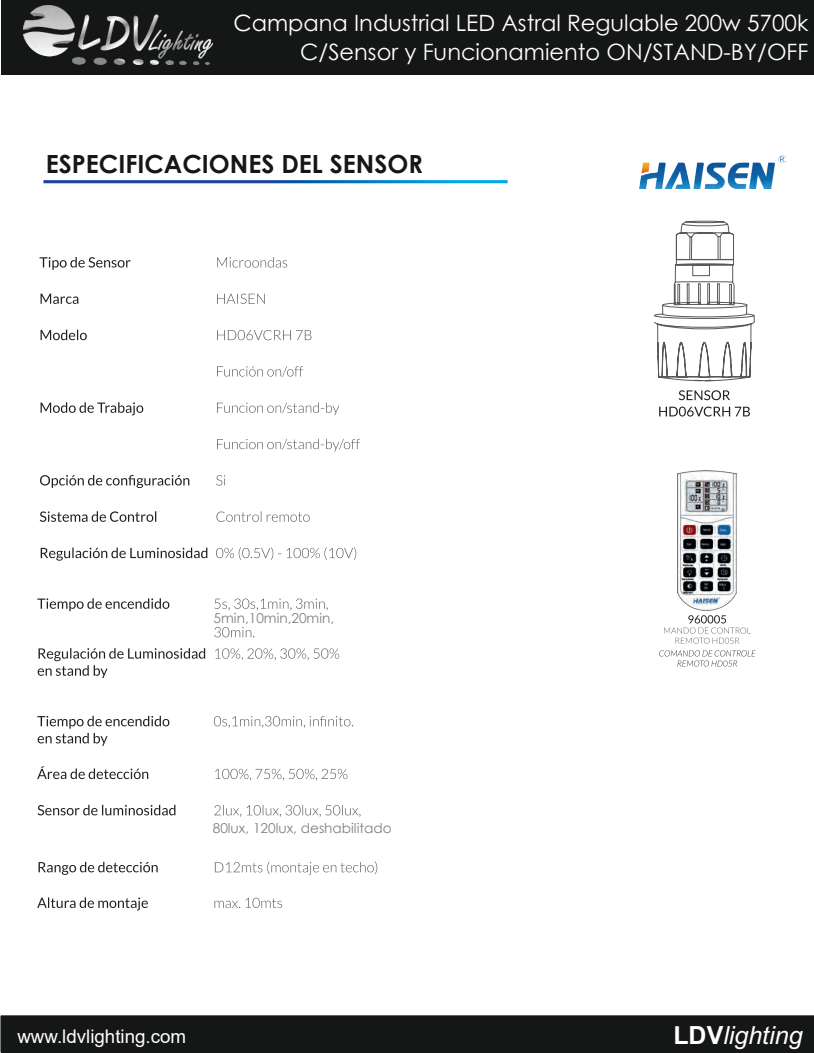
<style>
.page{position:relative;width:814px;height:1053px;background:#fff}
.page>*{position:absolute;margin:0;border:0;box-sizing:border-box;transform-origin:0 0}
.t1{font:700 25px "Century Gothic";color:#151616}
.t2{font:italic 25px "Arial";color:#fff}
.t3{font:22.5px/29.1px "Century Gothic";color:#fff;text-align:right}
.t4{font:18.75px "Arial";color:#fff}
.t5{font:13.62px "Century Gothic";color:#808080}
.s1{font-weight:700;font-style:normal}
</style>
<div class="page">
<div style="left:1px;top:0;width:813px;height:75px;background:#151616"></div>
<img style="left:23px;top:5px;width:189px;height:60px">
<div style="left:1px;top:1015px;width:813px;height:37px;background:#151616"></div>
<svg style="left:654px;top:220px;width:101px;height:197px"></svg>
<svg style="left:659px;top:650px;width:96px;height:16px"></svg>
<svg style="left:664px;top:615px;width:87px;height:28px"></svg>
<img style="left:677px;top:470px;width:60px;height:140px">
<svg style="left:216px;top:547px;width:140px;height:13px"></svg>
<svg style="left:41px;top:547px;width:166px;height:13px"></svg>
<svg style="left:216px;top:511px;width:94px;height:11px"></svg>
<svg style="left:40px;top:511px;width:116px;height:11px"></svg>
<svg style="left:216px;top:475px;width:9px;height:10px"></svg>
<svg style="left:40px;top:475px;width:149px;height:13px"></svg>
<svg style="left:217px;top:438px;width:143px;height:13px"></svg>
<svg style="left:217px;top:402px;width:122px;height:13px"></svg>
<svg style="left:41px;top:402px;width:102px;height:13px"></svg>
<svg style="left:217px;top:366px;width:86px;height:11px"></svg>
<svg style="left:217px;top:330px;width:94px;height:10px"></svg>
<svg style="left:41px;top:329px;width:46px;height:11px"></svg>
<svg style="left:217px;top:293px;width:48px;height:11px"></svg>
<svg style="left:41px;top:293px;width:37px;height:11px"></svg>
<svg style="left:217px;top:257px;width:70px;height:10px"></svg>
<svg style="left:40px;top:257px;width:90px;height:13px"></svg>
<svg style="left:214px;top:897px;width:68px;height:10px"></svg>
<svg style="left:37px;top:897px;width:111px;height:13px"></svg>
<svg style="left:215px;top:861px;width:162px;height:13px"></svg>
<svg style="left:39px;top:861px;width:119px;height:13px"></svg>
<svg style="left:214px;top:805px;width:146px;height:12px"></svg>
<svg style="left:38px;top:804px;width:137px;height:11px"></svg>
<svg style="left:215px;top:768px;width:132px;height:12px"></svg>
<svg style="left:37px;top:766px;width:111px;height:13px"></svg>
<svg style="left:214px;top:716px;width:139px;height:12px"></svg>
<svg style="left:37px;top:715px;width:132px;height:30px"></svg>
<svg style="left:215px;top:648px;width:124px;height:12px"></svg>
<svg style="left:38px;top:648px;width:167px;height:30px"></svg>
<svg style="left:214px;top:627px;width:40px;height:10px"></svg>
<svg style="left:214px;top:598px;width:114px;height:12px"></svg>
<svg style="left:37px;top:598px;width:132px;height:13px"></svg>
<img style="left:639px;top:155px;width:146px;height:33px">
<p class="t3" style="left:233px;top:10px;width:576px">Campana Industrial LED Astral Regulable 200w 5700k<br>C/Sensor y Funcionamiento ON/STAND-BY/OFF</p>
<p class="t1" style="left:46px;top:144px;width:378px">ESPECIFICACIONES DEL SENSOR</p>
<p class="t5" style="left:214px;top:608px;width:122px">5min,10min,20min,</p>
<p class="t5" style="left:213px;top:818px;width:180px">80lux, 120lux, deshabilitado</p>
<p class="t4" style="left:17px;top:1023px;width:170px">www.ldvlighting.com</p>
<p class="t2" style="left:673px;top:1026px;width:131px"><span class="s1">LDV</span>lighting</p>
</div>
